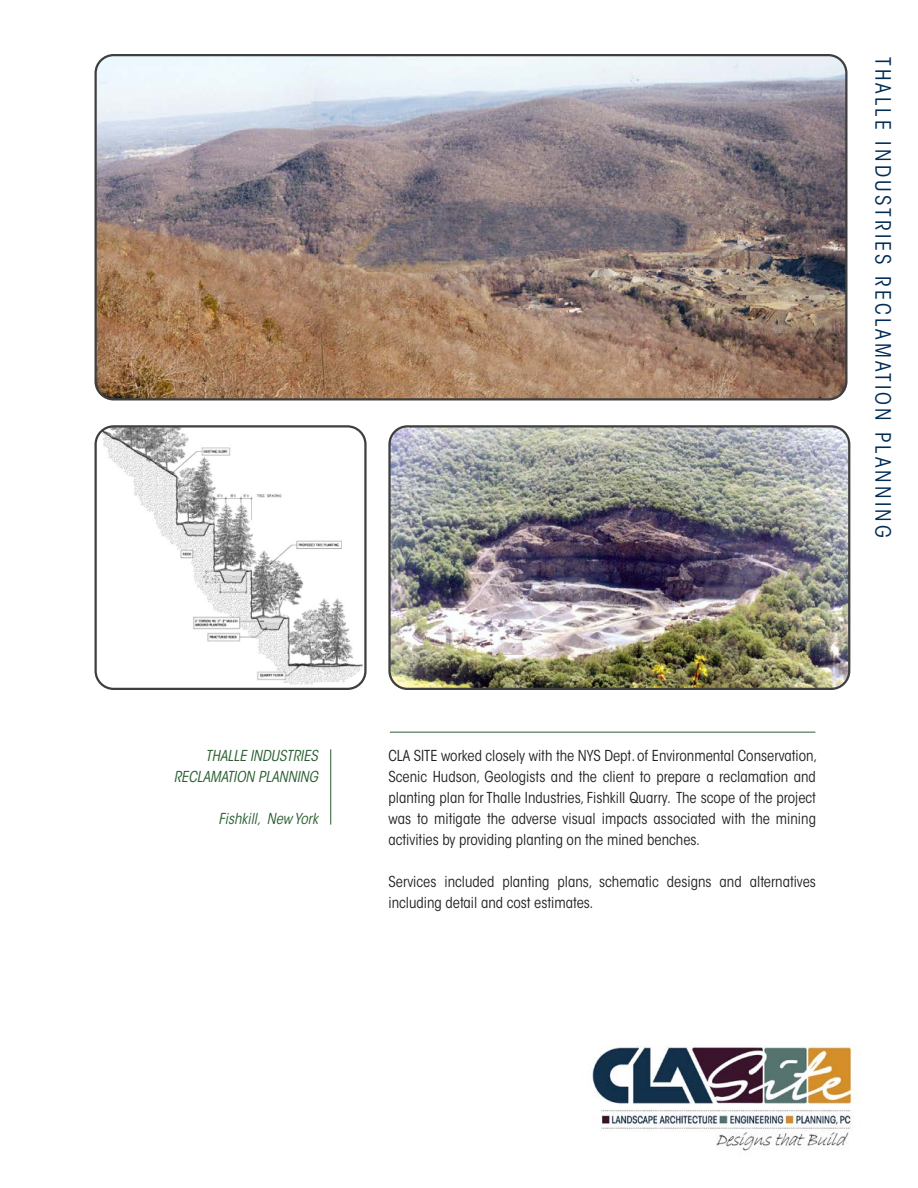
<style>
.page{position:relative;width:918px;height:1188px;background:#fff}
.page>*{position:absolute;margin:0;border:0;box-sizing:border-box;transform-origin:0 0}
.t1{font:condensed 21px "ITC Avant Garde Std";letter-spacing:.15em;color:#002c55}
.t2{font:condensed 15px/21px "ITC Avant Garde Std";color:#231f20;text-align:justify}
.t3{font:italic condensed 15px "ITC Avant Garde Std";color:#285e2f}
</style>
<div class="page">
<img style="left:592px;top:1046px;width:268px;height:105px">
<img style="left:391px;top:428px;width:458px;height:261px">
<div style="left:388px;top:425px;width:462px;height:265px;border:2px solid #3e3e3f;border-radius:18px"></div>
<img style="left:97px;top:428px;width:267px;height:259px">
<div style="left:94px;top:425px;width:273px;height:265px;border:2px solid #3e3e3f;border-radius:18px"></div>
<hr style="left:330px;top:749px;width:1px;height:76px;background:#285e2f">
<hr style="left:390px;top:732px;width:425px;height:1px;background:#285e2f">
<img style="left:97px;top:57px;width:748px;height:342px">
<div style="left:94px;top:54px;width:754px;height:346px;border:2px solid #3e3e3f;border-radius:18px"></div>
<p class="t1" style="left:896px;top:57px;width:482px;rotate:90deg">THALLE INDUSTRIES RECLAMATION PLANNING</p>
<p class="t3" style="left:206px;top:746px;width:114px">THALLE INDUSTRIES</p>
<p class="t3" style="left:174px;top:767px;width:146px">RECLAMATION PLANNING</p>
<p class="t3" style="left:219px;top:809px;width:101px">Fishkill, New York</p>
<p class="t2" style="left:388px;top:745px;width:430px">CLA SITE worked closely with the NYS Dept. of Environmental Conservation, Scenic Hudson, Geologists and the client to prepare a reclamation and planting plan for Thalle Industries, Fishkill Quarry. The scope of the project was to mitigate the adverse visual impacts associated with the mining activities by providing planting on the mined benches.</p>
<p class="t2" style="left:388px;top:871px;width:429px">Services included planting plans, schematic designs and alternatives including detail and cost estimates.</p>
</div>
